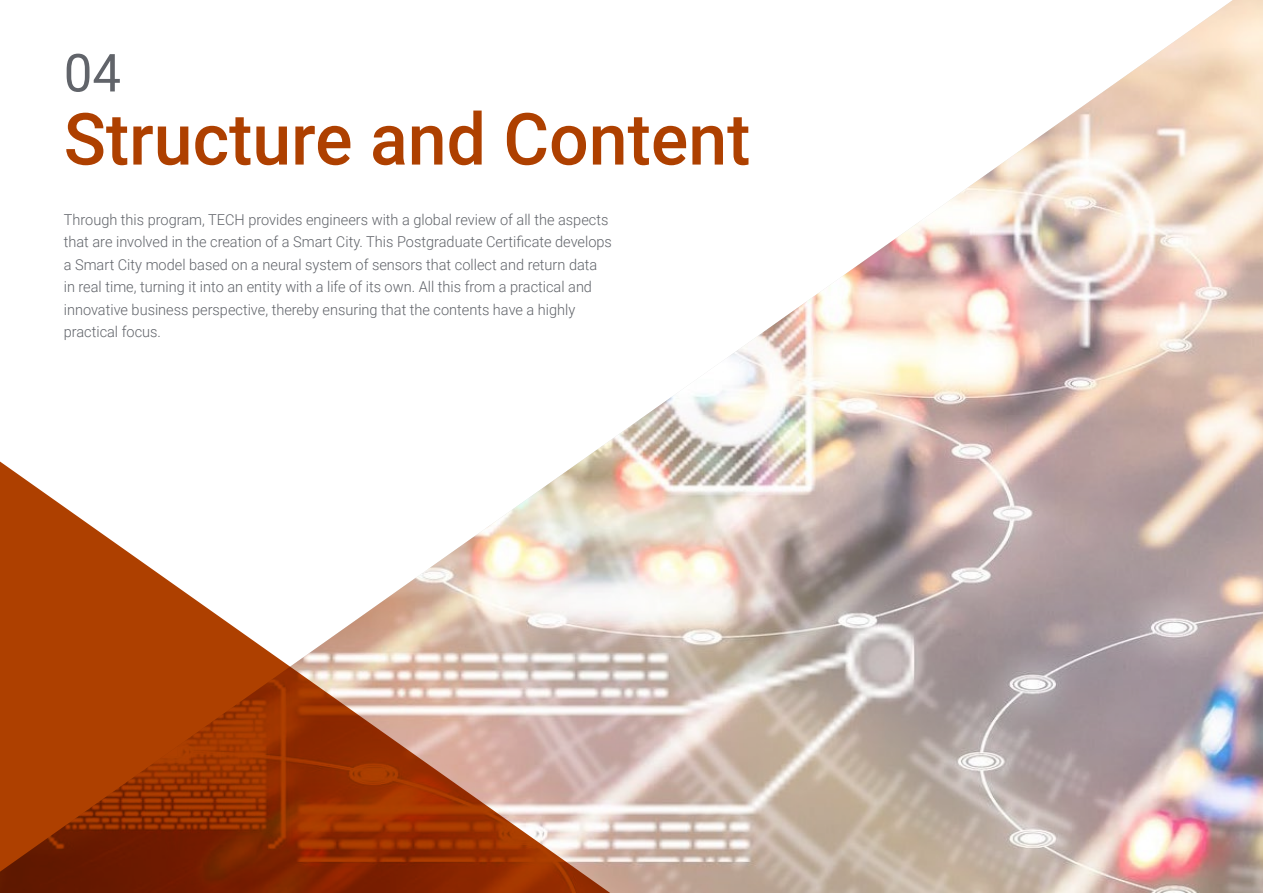
<style>
.page{position:relative;width:1263px;height:893px;background:#fff}
.page>*{position:absolute;margin:0;border:0;box-sizing:border-box;transform-origin:0 0}
.t1{font:500 72px "Roboto";color:#ae4000}
.t2{font:52.5px "Roboto";color:#61646a}
.t3{font:300 15px/22.5px "Roboto";color:#61646a}
</style>
<div class="page">
<img style="left:602px;top:0;width:661px;height:893px">
<svg style="left:0;top:446px;width:640px;height:447px"></svg>
<h2 class="t2" style="left:64px;top:36px;width:59px">04</h2>
<h1 class="t1" style="left:64px;top:89px;width:688px">Structure and Content</h1>
<p class="t3" style="left:64px;top:208px;width:550px">Through this program, TECH provides engineers with a global review of all the aspects that are involved in the creation of a Smart City. This Postgraduate Certificate develops a Smart City model based on a neural system of sensors that collect and return data in real time, turning it into an entity with a life of its own. All this from a practical and innovative business perspective, thereby ensuring that the contents have a highly practical focus.</p>
</div>
